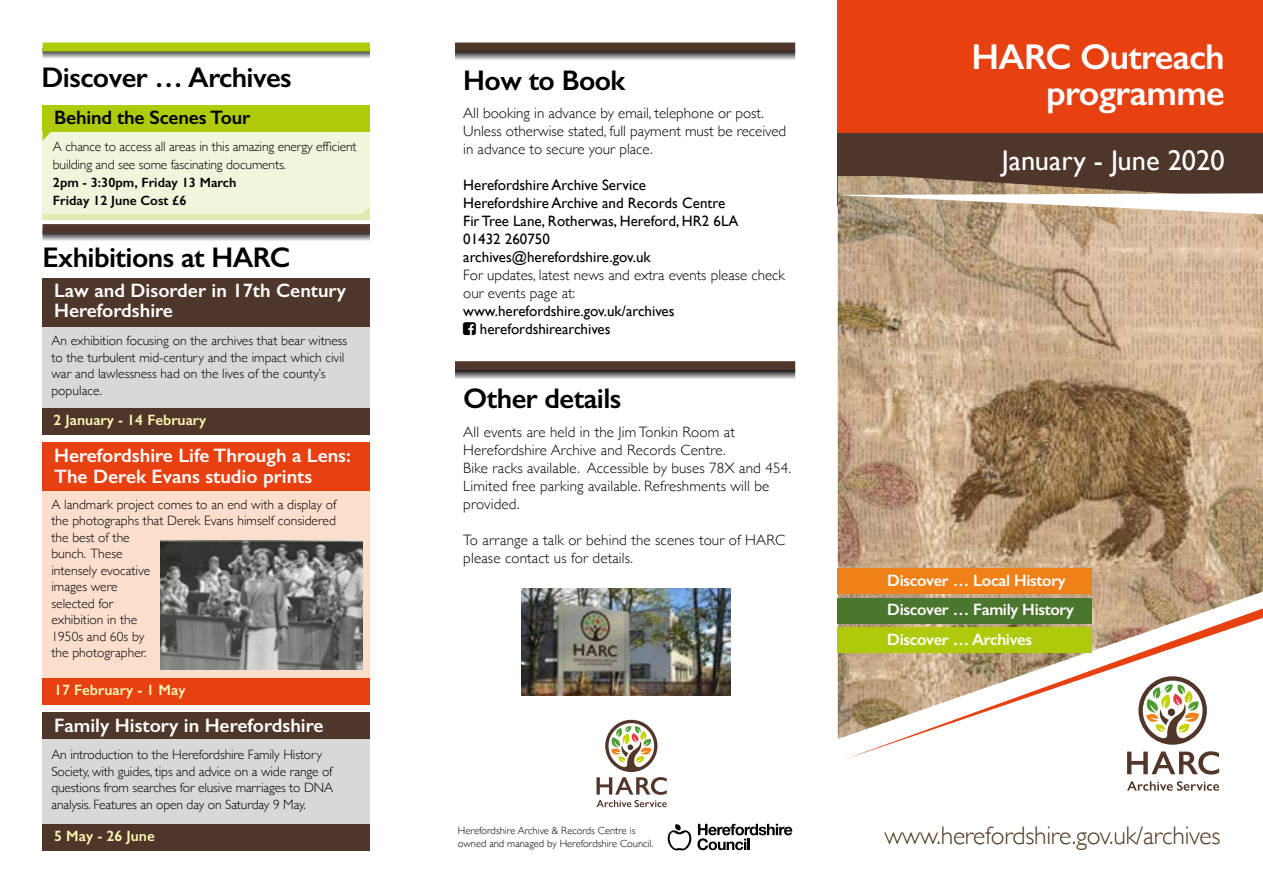
<style>
.page{position:relative;width:1263px;height:893px;background:#fff}
.page>*{position:absolute;margin:0;border:0;box-sizing:border-box;transform-origin:0 0}
.t1{font:600 36px/36px "Gill Sans";letter-spacing:-.02em;color:#fff;text-align:right}
.t2{font:600 28.5px "Gill Sans";letter-spacing:-.02em;color:#000}
.t3{font:28.5px "Gill Sans";color:#fff}
.t4{font:300 25.5px "Gill Sans";letter-spacing:-.01em;color:#4f381e}
.t5{font:600 19.5px/19.5px "Gill Sans";color:#fff}
.t6{font:600 19.5px "Gill Sans";letter-spacing:-.01em;color:#000}
.t7{font:600 16.5px "Gill Sans";letter-spacing:-.02em;color:#fff}
.t8{font:300 15px/18px "Gill Sans";letter-spacing:.01em;color:#000}
.t9{font:15px/18px "Gill Sans";color:#000}
.t10{font:600 15px "Gill Sans";color:#fff7b2}
.t11{font:300 13.5px/16.5px "Gill Sans";color:#000}
.t12{font:600 13.5px "Gill Sans";color:#000}
.t13{font:300 10.5px "Gill Sans";color:#000}
.s1{font-weight:600}
</style>
<div class="page">
<svg style="left:458px;top:53px;width:334px;height:6px;background:#8f8f8f"></svg>
<div style="left:455px;top:50px;width:340px;height:12px;border:2px solid #000"></div>
<svg style="left:458px;top:372px;width:334px;height:7px;background:#959595"></svg>
<div style="left:455px;top:369px;width:340px;height:13px;border:2px solid #000"></div>
<div style="left:838px;top:0;width:425px;height:190px;background:#e74011"></div>
<svg style="left:668px;top:824px;width:124px;height:26px"></svg>
<svg style="left:1127px;top:751px;width:92px;height:23px"></svg>
<svg style="left:1127px;top:781px;width:92px;height:10px"></svg>
<svg style="left:1154px;top:739px;width:38px;height:6px"></svg>
<svg style="left:596px;top:720px;width:71px;height:87px"></svg>
<div style="left:838px;top:133px;width:425px;height:72px;background:#4f362a"></div>
<img style="left:838px;top:176px;width:425px;height:563px">
<svg style="left:837px;top:193px;width:426px;height:22px;background:#d9ccbc"></svg>
<img style="left:521px;top:589px;width:209px;height:107px">
<div style="left:455px;top:43px;width:340px;height:9px;background:#4f362a"></div>
<div style="left:455px;top:361px;width:340px;height:9px;background:#4f362a"></div>
<div style="left:838px;top:568px;width:254px;height:26px;background:#f08018"></div>
<div style="left:838px;top:598px;width:254px;height:26px;background:#4a762d"></div>
<div style="left:838px;top:627px;width:254px;height:26px;background:#afca0b"></div>
<svg style="left:46px;top:233px;width:321px;height:7px;background:#868585"></svg>
<div style="left:43px;top:318px;width:327px;height:93px;background:#d8d8d8"></div>
<div style="left:43px;top:736px;width:327px;height:90px;background:#d8d8d8"></div>
<div style="left:43px;top:224px;width:327px;height:9px;background:#4f362a"></div>
<div style="left:43px;top:448px;width:327px;height:232px;background:#fcdecd"></div>
<div style="left:43px;top:130px;width:327px;height:90px;background:#f1f5db"></div>
<div style="left:43px;top:215px;width:327px;height:5px;background:#e2eab1"></div>
<svg style="left:361px;top:206px;width:9px;height:9px"></svg>
<svg style="left:46px;top:52px;width:321px;height:6px;background:#9f9f9f"></svg>
<div style="left:43px;top:43px;width:327px;height:9px;background:#afca0b"></div>
<img style="left:161px;top:540px;width:201px;height:130px">
<svg style="left:43px;top:132px;width:8px;height:9px"></svg>
<div style="left:43px;top:106px;width:327px;height:26px;background:#afca0b"></div>
<div style="left:43px;top:713px;width:327px;height:26px;background:#4f362a"></div>
<div style="left:43px;top:824px;width:327px;height:26px;background:#4f362a"></div>
<div style="left:42px;top:409px;width:327px;height:26px;background:#4f362a"></div>
<div style="left:43px;top:678px;width:327px;height:26px;background:#e74011"></div>
<div style="left:43px;top:278px;width:327px;height:48px;background:#4f362a"></div>
<div style="left:43px;top:442px;width:327px;height:49px;background:#e74011"></div>
<p class="t2" style="left:42px;top:60px;width:252px">Discover … Archives</p>
<p class="t6" style="left:54px;top:106px;width:198px">Behind the Scenes Tour</p>
<p class="t11" style="left:53px;top:137px;width:305px;line-height:18px">A chance to access all areas in this amazing energy efficient building and see some fascinating documents.<br><span class="s1">2pm - 3:30pm, Friday 13 March</span></p>
<p class="t12" style="left:53px;top:192px;width:135px">Friday 12 June Cost £6</p>
<p class="t2" style="left:43px;top:240px;width:250px">Exhibitions at HARC</p>
<p class="t5" style="left:54px;top:281px;width:293px">Law and Disorder in 17th Century<br>Herefordshire</p>
<p class="t11" style="left:51px;top:332px;width:297px">An exhibition focusing on the archives that bear witness to the turbulent mid-century and the impact which civil war and lawlessness had on the lives of the county’s populace.</p>
<p class="t10" style="left:53px;top:411px;width:154px">2 January - 14 February</p>
<p class="t5" style="left:54px;top:444px;width:298px;line-height:21px">Herefordshire Life Through a Lens:<br>The Derek Evans studio prints</p>
<p class="t11" style="left:51px;top:495px;width:286px">A landmark project comes to an end with a display of the photographs that Derek Evans himself considered the best of the<br>bunch. These<br>intensely evocative<br>images were<br>selected for<br>exhibition in the<br>1950s and 60s by<br>the photographer.</p>
<p class="t10" style="left:54px;top:681px;width:133px">17 February - 1 May</p>
<p class="t5" style="left:54px;top:715px;width:271px">Family History in Herefordshire</p>
<p class="t11" style="left:51px;top:746px;width:283px">An introduction to the Herefordshire Family History Society, with guides, tips and advice on a wide range of questions from searches for elusive marriages to DNA analysis. Features an open day on Saturday 9 May.</p>
<p class="t10" style="left:54px;top:827px;width:102px">5 May - 26 June</p>
<p class="t2" style="left:463px;top:63px;width:164px">How to Book</p>
<p class="t8" style="left:463px;top:103px;width:324px">All booking in advance by email, telephone or post.<br>Unless otherwise stated, full payment must be received in advance to secure your place.</p>
<p class="t9" style="left:463px;top:176px;width:184px">Herefordshire Archive Service</p>
<p class="t9" style="left:463px;top:194px;width:264px">Herefordshire Archive and Records Centre</p>
<p class="t9" style="left:463px;top:212px;width:277px">Fir Tree Lane, Rotherwas, Hereford, HR2 6LA</p>
<p class="t9" style="left:463px;top:230px;width:88px">01432 260750</p>
<p class="t9" style="left:463px;top:248px;width:189px">archives@herefordshire.gov.uk</p>
<p class="t8" style="left:463px;top:265px;width:323px">For updates, latest news and extra events please check our events page at:</p>
<p class="t9" style="left:480px;top:302px;width:196px;text-indent:-17px">www.herefordshire.gov.uk/archives herefordshirearchives</p>
<p class="t2" style="left:463px;top:381px;width:160px">Other details</p>
<p class="t8" style="left:463px;top:422px;width:273px">All events are held in the Jim Tonkin Room at<br>Herefordshire Archive and Records Centre.</p>
<p class="t8" style="left:463px;top:458px;width:329px">Bike racks available. Accessible by buses 78X and 454.<br>Limited free parking available. Refreshments will be provided.</p>
<p class="t8" style="left:463px;top:530px;width:323px">To arrange a talk or behind the scenes tour of HARC please contact us for details.</p>
<p class="t13" style="left:458px;top:822px;width:179px">Herefordshire Archive &amp; Records Centre is</p>
<p class="t13" style="left:458px;top:835px;width:197px">owned and managed by Herefordshire Council.</p>
<p class="t1" style="left:972px;top:38px;width:255px">HARC Outreach programme</p>
<p class="t3" style="left:1002px;top:144px;width:224px">January - June 2020</p>
<p class="t7" style="left:887px;top:570px;width:180px">Discover … Local History</p>
<p class="t7" style="left:887px;top:600px;width:188px">Discover … Family History</p>
<p class="t7" style="left:887px;top:629px;width:146px">Discover … Archives</p>
<p class="t4" style="left:884px;top:816px;width:337px">www.herefordshire.gov.uk/archives</p>
</div>
